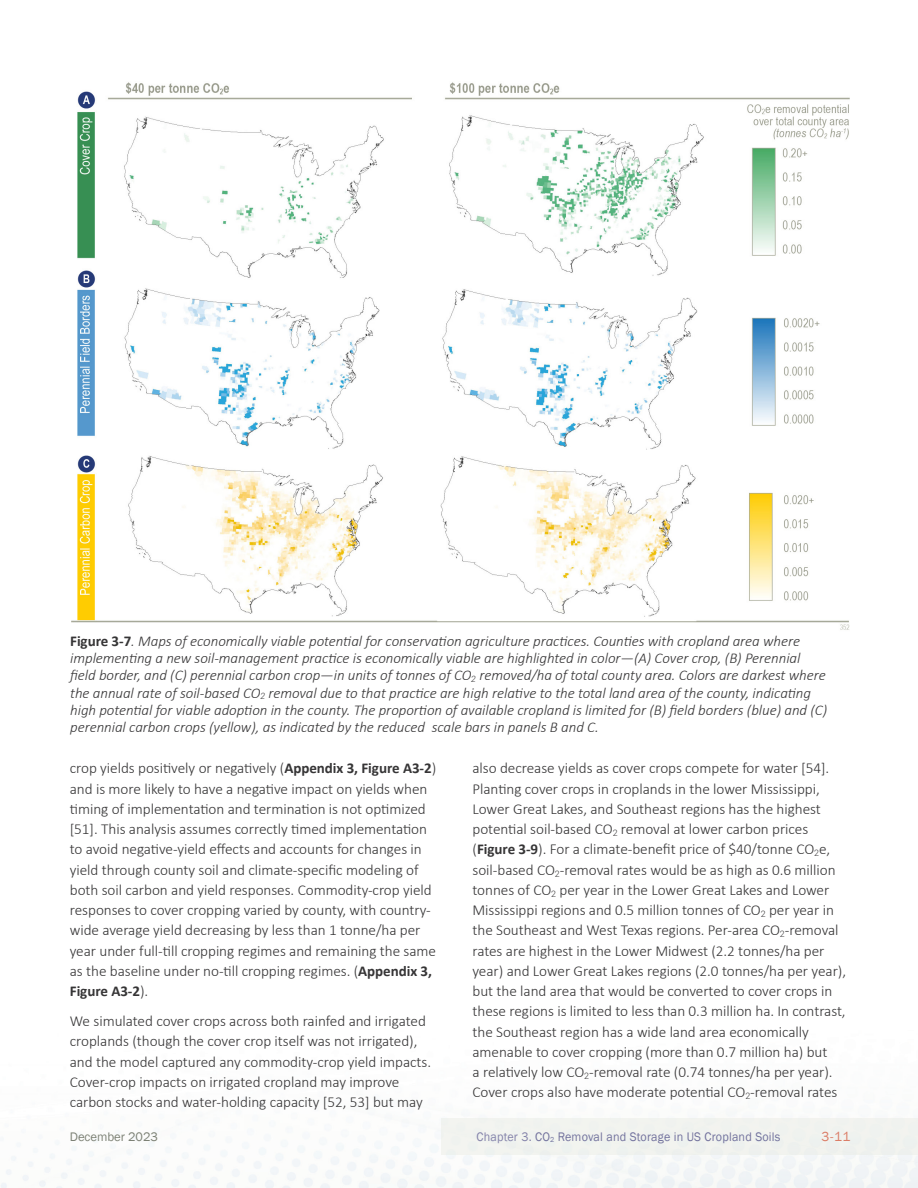
<style>
.page{position:relative;width:918px;height:1188px;background:#fff}
.page>*{position:absolute;margin:0;border:0;box-sizing:border-box;transform-origin:0 0}
._05_text_with_GREP_styles{font:300 15.15px/20.2px "Calibri";letter-spacing:-.005em;color:#363536}
._09_Figure_with_GREP{font:italic 300 15px/17.2px "Calibri";letter-spacing:-.005em;color:#363536}
._05_text_with_GREP_styles-2{font:700 15px "Calibri";letter-spacing:-.005em;color:#363536}
.t1{font:13.5px "Franklin Gothic";color:#db7d67}
.t2{font:12.75px "Franklin Gothic";letter-spacing:.015em;color:#72729d;scale:.95 1}
.t3{font:12.75px "Franklin Gothic";letter-spacing:-.005em;color:#7c8175}
.s1{font-weight:700;font-style:normal}
.s2{font-weight:700;font-size:15px}
.s3{font-weight:300;font-size:15.15px}
.s4{color:#8483aa}
</style>
<div class="page">
<div style="left:441px;top:1118px;width:477px;height:36px;background:#f0f3ef"></div>
<img style="left:72px;top:82px;width:777px;height:548px">
<p class="_09_Figure_with_GREP" style="left:70px;top:632px;width:758px"><span class="s1">Figure 3-7</span>. Maps of economically viable potential for conservation agriculture practices. Counties with cropland area where implementing a new soil-management practice is economically viable are highlighted in color—(A) Cover crop, (B) Perennial field border, and (C) perennial carbon crop—in units of tonnes of CO<sub>2</sub> removed/ha of total county area. Colors are darkest where the annual rate of soil-based CO<sub>2</sub> removal due to that practice are high relative to the total land area of the county, indicating high potential for viable adoption in the county. The proportion of available cropland is limited for (B) field borders (blue) and (C) perennial carbon crops (yellow), as indicated by the reduced scale bars in panels B and C.</p>
<p class="_05_text_with_GREP_styles" style="left:70px;top:758px;width:368px">crop yields positively or negatively (<span class="s2">Appendix 3, Figure A3-2</span>) and is more likely to have a negative impact on yields when timing of implementation and termination is not optimized [51]. This analysis assumes correctly timed implementation to avoid negative-yield effects and accounts for changes in yield through county soil and climate-specific modeling of both soil carbon and yield responses. Commodity-crop yield responses to cover cropping varied by county, with country&shy;wide average yield decreasing by less than 1 tonne/ha per year under full-till cropping regimes and remaining the same as the baseline under no-till cropping regimes. (<span class="s2">Appendix 3,</span></p>
<p class="_05_text_with_GREP_styles-2" style="left:70px;top:981px;width:80px">Figure A3-2<span class="s3">).</span></p>
<p class="_05_text_with_GREP_styles" style="left:70px;top:1011px;width:363px">We simulated cover crops across both rainfed and irrigated croplands (though the cover crop itself was not irrigated), and the model captured any commodity-crop yield impacts.<br>Cover-crop impacts on irrigated cropland may improve carbon stocks and water-holding capacity [52, 53] but may</p>
<p class="_05_text_with_GREP_styles" style="left:472px;top:758px;width:375px">also decrease yields as cover crops compete for water [54].<br>Planting cover crops in croplands in the lower Mississippi, Lower Great Lakes, and Southeast regions has the highest potential soil-based CO<sub>2</sub> removal at lower carbon prices (<span class="s2">Figure 3-9</span>). For a climate-benefit price of $40/tonne CO<sub>2</sub>e, soil-based CO<sub>2</sub>-removal rates would be as high as 0.6 million tonnes of CO<sub>2</sub> per year in the Lower Great Lakes and Lower Mississippi regions and 0.5 million tonnes of CO<sub>2</sub> per year in the Southeast and West Texas regions. Per-area CO<sub>2</sub>-removal rates are highest in the Lower Midwest (2.2 tonnes/ha per year) and Lower Great Lakes regions (2.0 tonnes/ha per year), but the land area that would be converted to cover crops in these regions is limited to less than 0.3 million ha. In contrast, the Southeast region has a wide land area economically amenable to cover cropping (more than 0.7 million ha) but<br>a relatively low CO<sub>2</sub>-removal rate (0.74 tonnes/ha per year).<br>Cover crops also have moderate potential CO<sub>2</sub>-removal rates</p>
<p class="t3" style="left:70px;top:1129px;width:90px">December 2023</p>
<p class="t2" style="left:476px;top:1129px;width:322px"><span class="s4">Chapter 3.</span> CO<sub>2</sub> Removal and Storage in US Cropland Soils</p>
<p class="t1" style="left:822px;top:1128px;width:30px">3-11</p>
</div>
